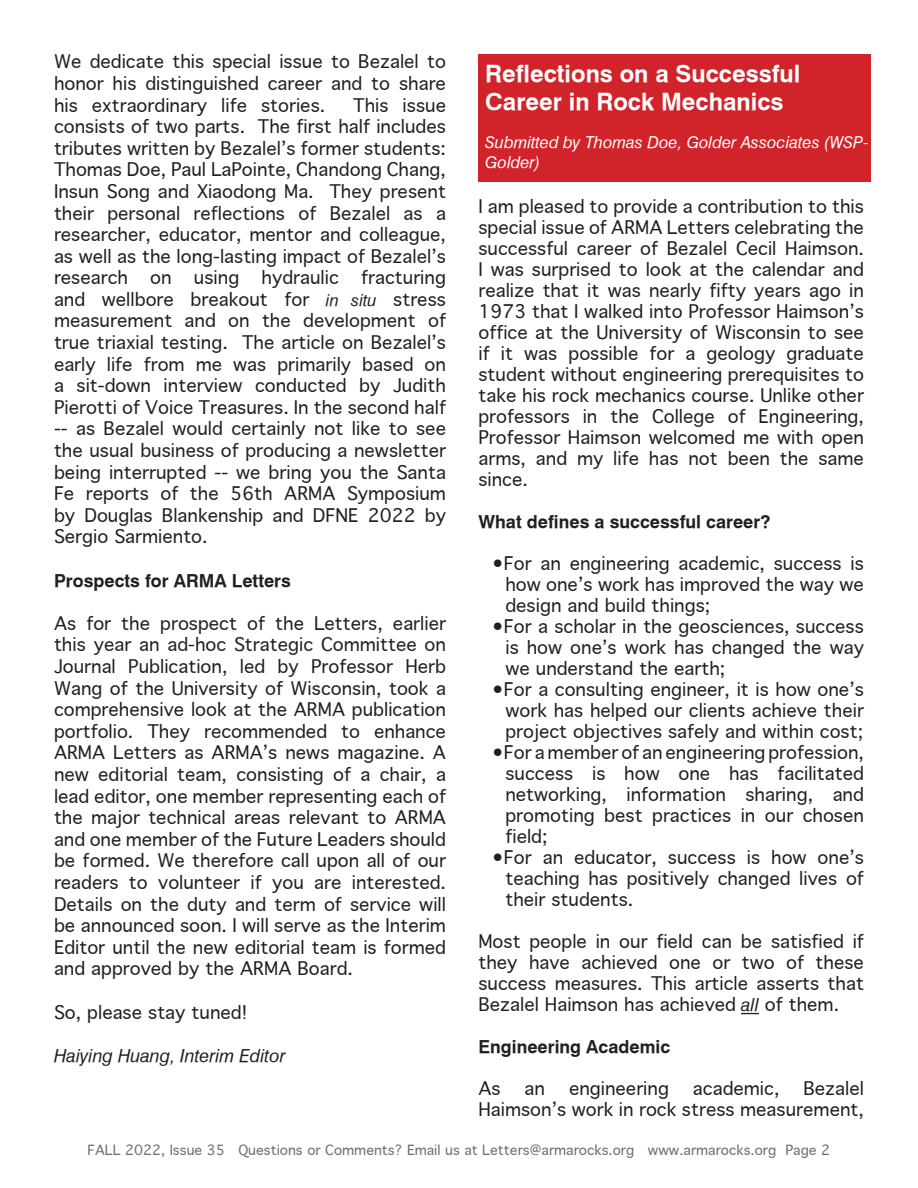
<style>
.page{position:relative;width:918px;height:1188px;background:#fff}
.page>*{position:absolute;margin:0;border:0;box-sizing:border-box;transform-origin:0 0}
.t1{font:700 24px/28.8px "Geneva";color:#fff}
.t2{font:18px/21.6px "Geneva";color:#231f20;text-align:justify}
.t3{font:700 18px "Geneva";color:#231f20}
.t4{font:italic 18px "Geneva";color:#231f20}
.t5{font:italic 16.5px/19.8px "Geneva";color:#fff}
.t6{font:13.5px "Geneva";color:#6c6d70}
.s1{font-style:italic;font-size:16.5px}
.s2{font-style:italic}
</style>
<div class="page">
<svg style="left:741px;top:1013px;width:18px;height:1px"></svg>
<div style="left:478px;top:54px;width:392px;height:127px;background:#d1232a"></div>
<p class="t2" style="left:54px;top:51px;width:394px">We dedicate this special issue to Bezalel to honor his distinguished career and to share his extraordinary life stories.</p>
<p class="t2" style="left:54px;top:94px;width:394px;text-indent:299px">This issue consists of two parts. The first half includes tributes written by Bezalel’s former students:<br>Thomas Doe, Paul LaPointe, Chandong Chang, Insun Song and Xiaodong Ma. They present their personal reflections of Bezalel as a researcher, educator, mentor and colleague, as well as the long-lasting impact of Bezalel’s research on using hydraulic fracturing and wellbore breakout for <span class="s1">in situ</span> stress measurement and on the development of true triaxial testing. The article on Bezalel’s early life from me was primarily based on a sit-down interview conducted by Judith Pierotti of Voice Treasures. In the second half -- as Bezalel would certainly not like to see the usual business of producing a newsletter being interrupted -- we bring you the Santa Fe reports of the 56th ARMA Symposium by Douglas Blankenship and DFNE 2022 by Sergio Sarmiento.</p>
<p class="t3" style="left:54px;top:569px;width:238px">Prospects for ARMA Letters</p>
<p class="t2" style="left:54px;top:613px;width:394px">As for the prospect of the Letters, earlier this year an ad-hoc Strategic Committee on Journal Publication, led by Professor Herb Wang of the University of Wisconsin, took a comprehensive look at the ARMA publication portfolio. They recommended to enhance ARMA Letters as ARMA’s news magazine. A new editorial team, consisting of a chair, a lead editor, one member representing each of the major technical areas relevant to ARMA and one member of the Future Leaders should be formed. We therefore call upon all of our readers to volunteer if you are interested.<br>Details on the duty and term of service will be announced soon. I will serve as the Interim Editor until the new editorial team is formed and approved by the ARMA Board.</p>
<p class="t2" style="left:54px;top:1001px;width:195px">So, please stay tuned!</p>
<p class="t4" style="left:54px;top:1045px;width:233px">Haiying Huang, Interim Editor</p>
<h1 class="t1" style="left:485px;top:59px;width:317px">Reflections on a Successful<br>Career in Rock Mechanics</h1>
<p class="t5" style="left:485px;top:133px;width:385px">Submitted by Thomas Doe, Golder Associates (WSP-<br>Golder)</p>
<p class="t2" style="left:478px;top:196px;width:387px;line-height:21px">I am pleased to provide a contribution to this special issue of ARMA Letters celebrating the successful career of Bezalel Cecil Haimson.<br>I was surprised to look at the calendar and realize that it was nearly fifty years ago in 1973 that I walked into Professor Haimson’s office at the University of Wisconsin to see if it was possible for a geology graduate student without engineering prerequisites to take his rock mechanics course. Unlike other professors in the College of Engineering, Professor Haimson welcomed me with open arms, and my life has not been the same since.</p>
<p class="t3" style="left:478px;top:511px;width:293px">What defines a successful career?</p>
<p class="t2" style="left:505px;top:553px;width:360px;line-height:21px;text-indent:-14px">•For an engineering academic, success is how one’s work has improved the way we design and build things;</p>
<p class="t2" style="left:505px;top:616px;width:360px;line-height:21px;text-indent:-14px">•For a scholar in the geosciences, success is how one’s work has changed the way we understand the earth;</p>
<p class="t2" style="left:505px;top:679px;width:360px;line-height:21px;text-indent:-14px">•For a consulting engineer, it is how one’s work has helped our clients achieve their project objectives safely and within cost;</p>
<p class="t2" style="left:505px;top:742px;width:360px;line-height:21px;text-indent:-14px">•For a member of an engineering profession, success is how one has facilitated networking, information sharing, and promoting best practices in our chosen field;</p>
<p class="t2" style="left:505px;top:847px;width:360px;line-height:21px;text-indent:-14px">•For an educator, success is how one’s teaching has positively changed lives of their students.</p>
<p class="t2" style="left:478px;top:931px;width:387px;line-height:21px">Most people in our field can be satisfied if they have achieved one or two of these success measures. This article asserts that Bezalel Haimson has achieved <span class="s2">all</span> of them.</p>
<p class="t3" style="left:478px;top:1036px;width:193px">Engineering Academic</p>
<p class="t2" style="left:478px;top:1078px;width:24px">As</p>
<p class="t2" style="left:525px;top:1078px;width:22px">an</p>
<p class="t2" style="left:569px;top:1078px;width:101px">engineering</p>
<p class="t2" style="left:693px;top:1078px;width:88px">academic,</p>
<p class="t2" style="left:478px;top:1078px;width:387px;line-height:21px;text-align:right">Bezalel<br>Haimson’s work in rock stress measurement,</p>
<p class="t6" style="left:88px;top:1142px;width:744px">FALL 2022, Issue 35 Questions or Comments? Email us at Letters@armarocks.org www.armarocks.org Page 2</p>
</div>
